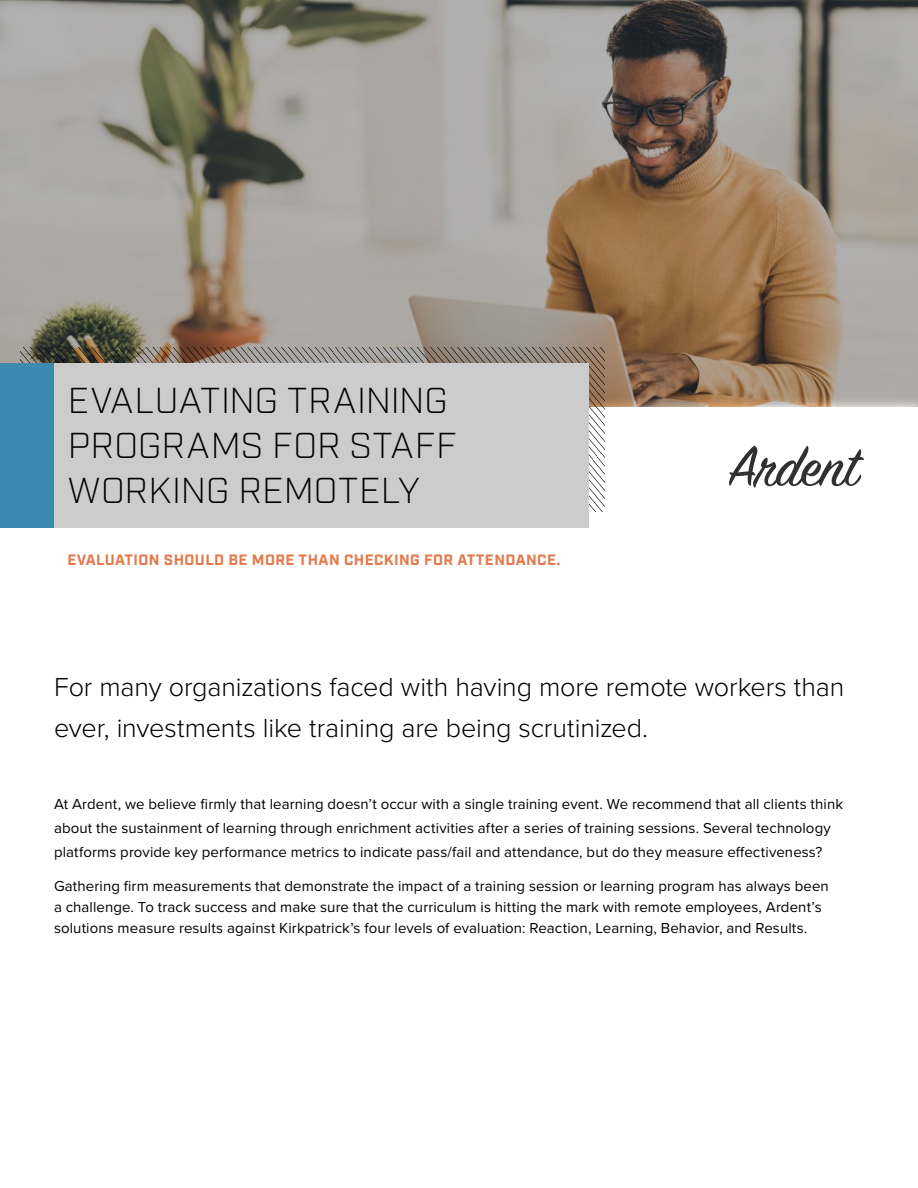
<style>
.page{position:relative;width:918px;height:1188px;background:#fff}
.page>*{position:absolute;margin:0;border:0;box-sizing:border-box;transform-origin:0 0}
.t1{font:300 36px/45px "Industry";letter-spacing:.005em;color:#000}
.t2{font:300 27px/40.5px "Proxima Nova";letter-spacing:-.005em;color:#000}
.t3{font:15px/24px "Proxima Nova";letter-spacing:.005em;color:#000}
.t4{font:700 15px "Industry";letter-spacing:.03em;color:#e5794c}
</style>
<div class="page">
<div style="left:0;top:0;width:918px;height:409px;background:#000;opacity:.3"></div>
<svg style="left:21px;top:348px;width:584px;height:164px;background:#90867c"></svg>
<div style="left:0;top:363px;width:81px;height:164px;background:#3c8aaf"></div>
<div style="left:54px;top:363px;width:535px;height:164px;background:#ccc"></div>
<svg style="left:729px;top:446px;width:135px;height:42px"></svg>
<h1 class="t1" style="left:68px;top:379px;width:391px">EVALUATING TRAINING<br>PROGRAMS FOR STAFF<br>WORKING REMOTELY</h1>
<p class="t4" style="left:68px;top:551px;width:494px">EVALUATION SHOULD BE MORE THAN CHECKING FOR ATTENDANCE.</p>
<h2 class="t2" style="left:54px;top:666px;width:792px">For many organizations faced with having more remote workers than ever, investments like training are being scrutinized.</h2>
<p class="t3" style="left:54px;top:791px;width:791px">At Ardent, we believe firmly that learning doesn’t occur with a single training event. We recommend that all clients think about the sustainment of learning through enrichment activities after a series of training sessions. Several technology platforms provide key performance metrics to indicate pass/fail and attendance, but do they measure effectiveness?</p>
<p class="t3" style="left:54px;top:875px;width:776px;line-height:21px">Gathering firm measurements that demonstrate the impact of a training session or learning program has always been a challenge. To track success and make sure that the curriculum is hitting the mark with remote employees, Ardent’s solutions measure results against Kirkpatrick’s four levels of evaluation: Reaction, Learning, Behavior, and Results.</p>
</div>
